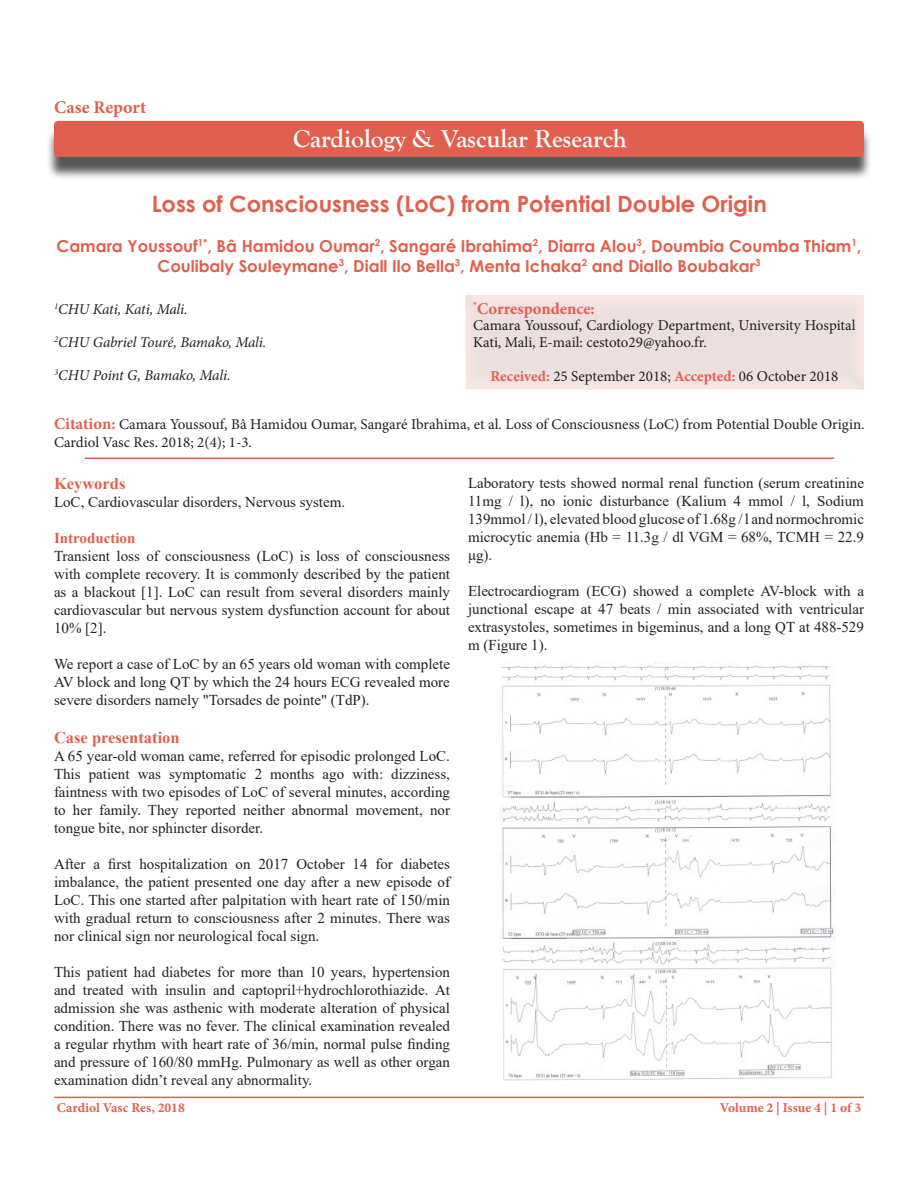
<style>
.page{position:relative;width:918px;height:1188px;background:#fff}
.page>*{position:absolute;margin:0;border:0;box-sizing:border-box;transform-origin:0 0}
.t1{font:700 25.5px "Goudy Old Style T";color:#fff}
.t2{font:700 22.5px "Century Gothic";color:#e05f4f}
.t3{font:700 18px "Minion Pro";letter-spacing:.005em;color:#e05f4f}
.t4{font:700 16.5px/19.8px "Century Gothic";color:#e05f4f;text-align:center}
.t5{font:700 16.5px "Times New Roman";color:#e05f4f}
.t6{font:700 16.5px "Minion Pro";color:#e05f4f}
.t7{font:15px/18px "Times New Roman";color:#231f20;text-align:justify}
.t8{font:15px/16.5px "Minion Pro";color:#231f20}
.t9{font:italic 15px "Minion Pro";letter-spacing:-.01em;color:#231f20}
.t10{font:700 15px "Times New Roman";color:#e05f4f}
.t11{font:700 13.5px "Minion Pro";color:#e05f4f}
.s1{font-weight:700;color:#e05f4f}
.s2{font-weight:700;font-size:16.5px;color:#e05f4f}
</style>
<div class="page">
<hr style="left:54px;top:1097px;width:810px;height:1px;background:#e05f4f">
<div style="left:464px;top:290px;width:402px;height:101px;background:#231f20;opacity:.5"></div>
<div style="left:46px;top:128px;width:826px;height:52px;background:#231f20;opacity:.75"></div>
<div style="left:54px;top:121px;width:810px;height:36px;background:#e05f4f;border-radius:4px"></div>
<hr style="left:85px;top:458px;width:749px;height:1px;background:#e05f4f">
<img style="left:502px;top:665px;width:332px;height:416px">
<p class="t3" style="left:54px;top:94px;width:94px">Case Report</p>
<p class="t1" style="left:293px;top:124px;width:335px">Cardiology &amp; Vascular Research</p>
<p class="t2" style="left:152px;top:187px;width:617px">Loss of Consciousness (LoC) from Potential Double Origin</p>
<p class="t4" style="left:57px;top:235px;width:806px">Camara Youssouf<sup>1*</sup>, Bâ Hamidou Oumar<sup>2</sup>, Sangaré Ibrahima<sup>2</sup>, Diarra Alou<sup>3</sup>, Doumbia Coumba Thiam<sup>1</sup>,<br>Coulibaly Souleymane<sup>3</sup>, Diall Ilo Bella<sup>3</sup>, Menta Ichaka<sup>2</sup> and Diallo Boubakar<sup>3</sup></p>
<p class="t9" style="left:54px;top:299px;width:135px"><sup>1</sup>CHU Kati, Kati, Mali.</p>
<p class="t9" style="left:54px;top:332px;width:214px"><sup>2</sup>CHU Gabriel Touré, Bamako, Mali.</p>
<p class="t9" style="left:54px;top:365px;width:178px"><sup>3</sup>CHU Point G, Bamako, Mali.</p>
<p class="t6" style="left:473px;top:297px;width:123px"><sup>*</sup>Correspondence:</p>
<p class="t8" style="left:473px;top:317px;width:384px">Camara Youssouf, Cardiology Department, University Hospital<br>Kati, Mali, E-mail: cestoto29@yahoo.fr.</p>
<p class="t8" style="left:490px;top:368px;width:350px"><span class="s1">Received:</span> 25 September 2018; <span class="s1">Accepted:</span> 06 October 2018</p>
<p class="t8" style="left:54px;top:415px;width:812px;line-height:18px"><span class="s2">Citation:</span> Camara Youssouf, Bâ Hamidou Oumar, Sangaré Ibrahima, et al. Loss of Consciousness (LoC) from Potential Double Origin.<br>Cardiol Vasc Res. 2018; 2(4); 1-3.</p>
<p class="t5" style="left:54px;top:472px;width:73px">Keywords</p>
<p class="t7" style="left:54px;top:493px;width:293px">LoC, Cardiovascular disorders, Nervous system.</p>
<p class="t10" style="left:54px;top:527px;width:83px">Introduction</p>
<p class="t7" style="left:54px;top:547px;width:398px">Transient loss of consciousness (LoC) is loss of consciousness with complete recovery. It is commonly described by the patient as a blackout [1]. LoC can result from several disorders mainly cardiovascular but nervous system dysfunction account for about 10% [2].</p>
<p class="t7" style="left:54px;top:655px;width:398px">We report a case of LoC by an 65 years old woman with complete AV block and long QT by which the 24 hours ECG revealed more severe disorders namely "Torsades de pointe" (TdP).</p>
<p class="t5" style="left:54px;top:725px;width:127px">Case presentation</p>
<p class="t7" style="left:54px;top:746px;width:398px">A 65 year-old woman came, referred for episodic prolonged LoC.<br>This patient was symptomatic 2 months ago with: dizziness, faintness with two episodes of LoC of several minutes, according to her family. They reported neither abnormal movement, nor tongue bite, nor sphincter disorder.</p>
<p class="t7" style="left:54px;top:854px;width:398px">After a first hospitalization on 2017 October 14 for diabetes imbalance, the patient presented one day after a new episode of LoC. This one started after palpitation with heart rate of 150/min with gradual return to consciousness after 2 minutes. There was nor clinical sign nor neurological focal sign.</p>
<p class="t7" style="left:54px;top:962px;width:398px">This patient had diabetes for more than 10 years, hypertension and treated with insulin and captopril+hydrochlorothiazide. At admission she was asthenic with moderate alteration of physical condition. There was no fever. The clinical examination revealed a regular rhythm with heart rate of 36/min, normal pulse finding and pressure of 160/80 mmHg. Pulmonary as well as other organ examination didn’t reveal any abnormality.</p>
<p class="t7" style="left:468px;top:474px;width:398px">Laboratory tests showed normal renal function (serum creatinine 11mg / l), no ionic disturbance (Kalium 4 mmol / l, Sodium 139mmol / l), elevated blood glucose of 1.68g / l and normochromic microcytic anemia (Hb = 11.3g / dl VGM = 68%, TCMH = 22.9 μg).</p>
<p class="t7" style="left:468px;top:582px;width:398px">Electrocardiogram (ECG) showed a complete AV-block with a junctional escape at 47 beats / min associated with ventricular extrasystoles, sometimes in bigeminus, and a long QT at 488-529 m (Figure 1).</p>
<p class="t11" style="left:57px;top:1098px;width:129px">Cardiol Vasc Res, 2018</p>
<p class="t11" style="left:720px;top:1098px;width:143px">Volume 2 | Issue 4 | 1 of 3</p>
</div>
